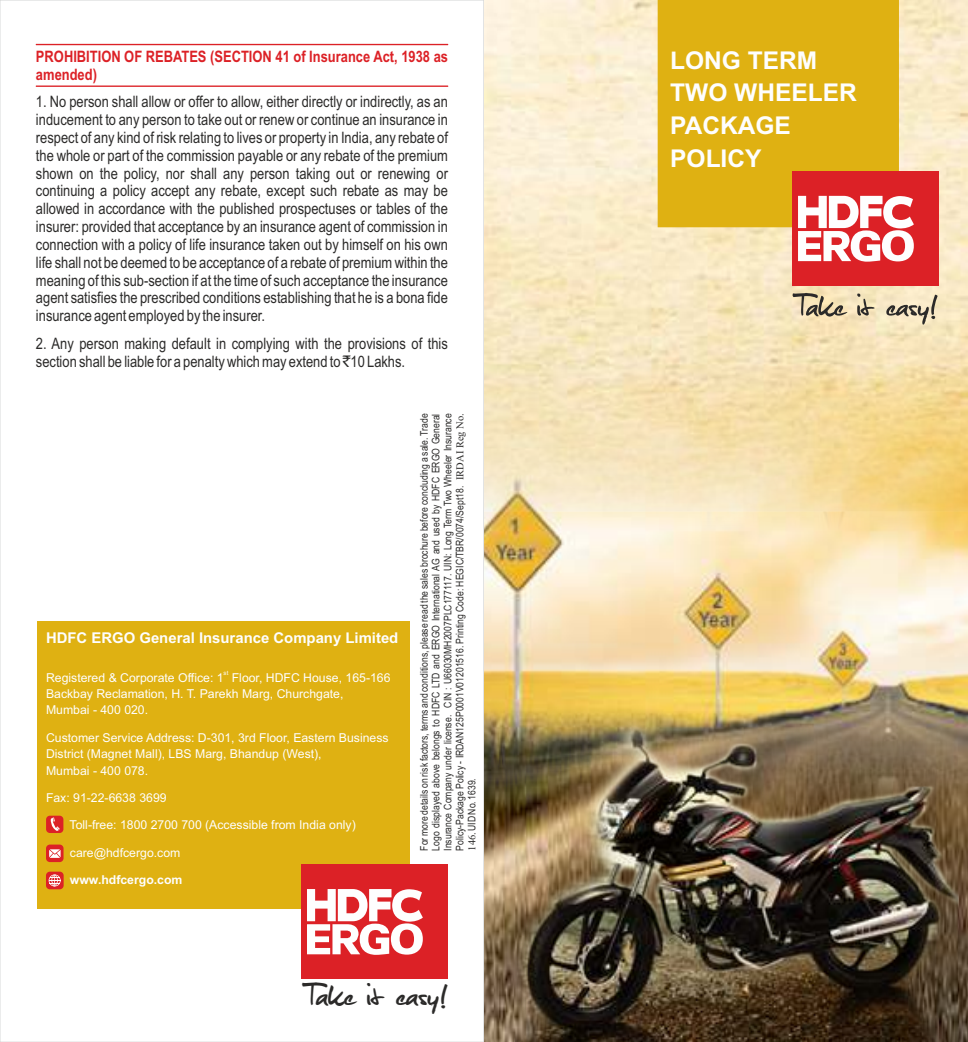
<style>
.page{position:relative;width:968px;height:1042px;background:#fff}
.page>*{position:absolute;margin:0;border:0;box-sizing:border-box;transform-origin:0 0}
.t1{font:42.52px "Christopherhand";color:#2b2a29}
.t2{font:700 24.5px/32.9px "Arial";color:#fefefe}
.t3{font:15.75px/17.8px "Arial Narrow";color:#2b2a29;text-align:justify}
.t4{font:700 15.75px/18px "Arial Narrow";color:#dc2126}
.t5{font:700 14.88px "Arial";color:#fefefe}
.t6{font:12.25px/16.4px "Arial";color:#fefefe}
.t7{font:700 12.25px "Arial";color:#fefefe}
.t8{font:10.5px/11.9px "Arial Narrow";color:#2b2a29;text-align:justify}
.t9{font:6.12px "Arial";color:#fefefe}
.s1{font-family:"Rupee Foradian"}
.s2{font-family:"Times New Roman"}
</style>
<div class="page">
<hr style="left:36px;top:44px;width:412px;height:1px;background:#dc2126">
<hr style="left:36px;top:86px;width:412px;height:1px;background:#dc2126">
<img style="left:484px;top:0;width:483px;height:363px">
<img style="left:484px;top:363px;width:483px;height:317px">
<div style="left:657px;top:0;width:241px;height:227px;background:#dfb112"></div>
<img style="left:484px;top:680px;width:483px;height:362px">
<div style="left:792px;top:171px;width:147px;height:114px;background:#dc2126"></div>
<svg style="left:798px;top:196px;width:115px;height:66px"></svg>
<svg style="left:792px;top:293px;width:145px;height:32px;background:#d3c5a5"></svg>
<div style="left:37px;top:621px;width:372px;height:288px;background:#dfb112"></div>
<div style="left:46px;top:815px;width:17px;height:18px;background:#dc2126;border-radius:4px"></div>
<svg style="left:50px;top:817px;width:10px;height:14px"></svg>
<div style="left:46px;top:871px;width:18px;height:18px;background:#dc2126;border-radius:4px"></div>
<svg style="left:49px;top:874px;width:12px;height:13px"></svg>
<div style="left:46px;top:844px;width:17px;height:18px;background:#dc2126;border-radius:4px"></div>
<svg style="left:49px;top:849px;width:12px;height:9px"></svg>
<div style="left:301px;top:864px;width:147px;height:114px;background:#dc2126"></div>
<svg style="left:307px;top:889px;width:116px;height:66px"></svg>
<p class="t4" style="left:36px;top:48px;width:413px">PROHIBITION OF REBATES (SECTION 41 of Insurance Act, 1938 as amended)</p>
<p class="t3" style="left:36px;top:94px;width:413px">1. No person shall allow or offer to allow, either directly or indirectly, as an inducement to any person to take out or renew or continue an insurance in respect of any kind of risk relating to lives or property in India, any rebate of the whole or part of the commission payable or any rebate of the premium shown on the policy, nor shall any person taking out or renewing or continuing a policy accept any rebate, except such rebate as may be allowed in accordance with the published prospectuses or tables of the insurer: provided that acceptance by an insurance agent of commission in connection with a policy of life insurance taken out by himself on his own life shall not be deemed to be acceptance of a rebate of premium within the meaning of this sub-section if at the time of such acceptance the insurance agent satisfies the prescribed conditions establishing that he is a bona fide insurance agent employed by the insurer.</p>
<p class="t3" style="left:36px;top:336px;width:413px">2. Any person making default in complying with the provisions of this section shall be liable for a penalty which may extend to <span class="s1">`</span>10 Lakhs.</p>
<p class="t5" style="left:46px;top:632px;width:354px">HDFC ERGO General Insurance Company Limited</p>
<p class="t9" style="left:223px;top:671px;width:6px">st</p>
<p class="t6" style="left:46px;top:670px;width:346px">Registered &amp; Corporate Office: 1 Floor, HDFC House, 165-166<br>Backbay Reclamation, H. T. Parekh Marg, Churchgate,<br>Mumbai - 400 020.</p>
<p class="t6" style="left:46px;top:730px;width:344px">Customer Service Address: D-301, 3rd Floor, Eastern Business<br>District (Magnet Mall), LBS Marg, Bhandup (West),<br>Mumbai - 400 078.</p>
<p class="t6" style="left:46px;top:790px;width:122px">Fax: 91-22-6638 3699</p>
<p class="t6" style="left:70px;top:818px;width:287px">Toll-free: 1800 2700 700 (Accessible from India only)</p>
<p class="t6" style="left:70px;top:845px;width:112px">care@hdfcergo.com</p>
<p class="t7" style="left:70px;top:875px;width:114px">www.hdfcergo.com</p>
<p class="t8" style="left:419px;top:851px;width:439px;rotate:-90deg">For more details on risk factors, terms and conditions, please read the sales brochure before concluding a sale. Trade Logo displayed above belongs to HDFC LTD and ERGO International AG and used by HDFC ERGO General Insurance Company under license. CIN : U66030MH2007PLC177117. UIN: Long Term Two Wheeler Insurance Policy-Package Policy - IRDAN125P0001V01201516. Printing Code: HEGIC/TBR/0074/Sept18. <span class="s2">IRDAI Reg No.<br>146.</span>UID No. 1639.</p>
<h1 class="t1" style="left:309px;top:974px;width:140px">Take it easy!</h1>
<h2 class="t2" style="left:670px;top:46px;width:188px">LONG TERM<br>TWO WHEELER<br>PACKAGE<br>POLICY</h2>
</div>
